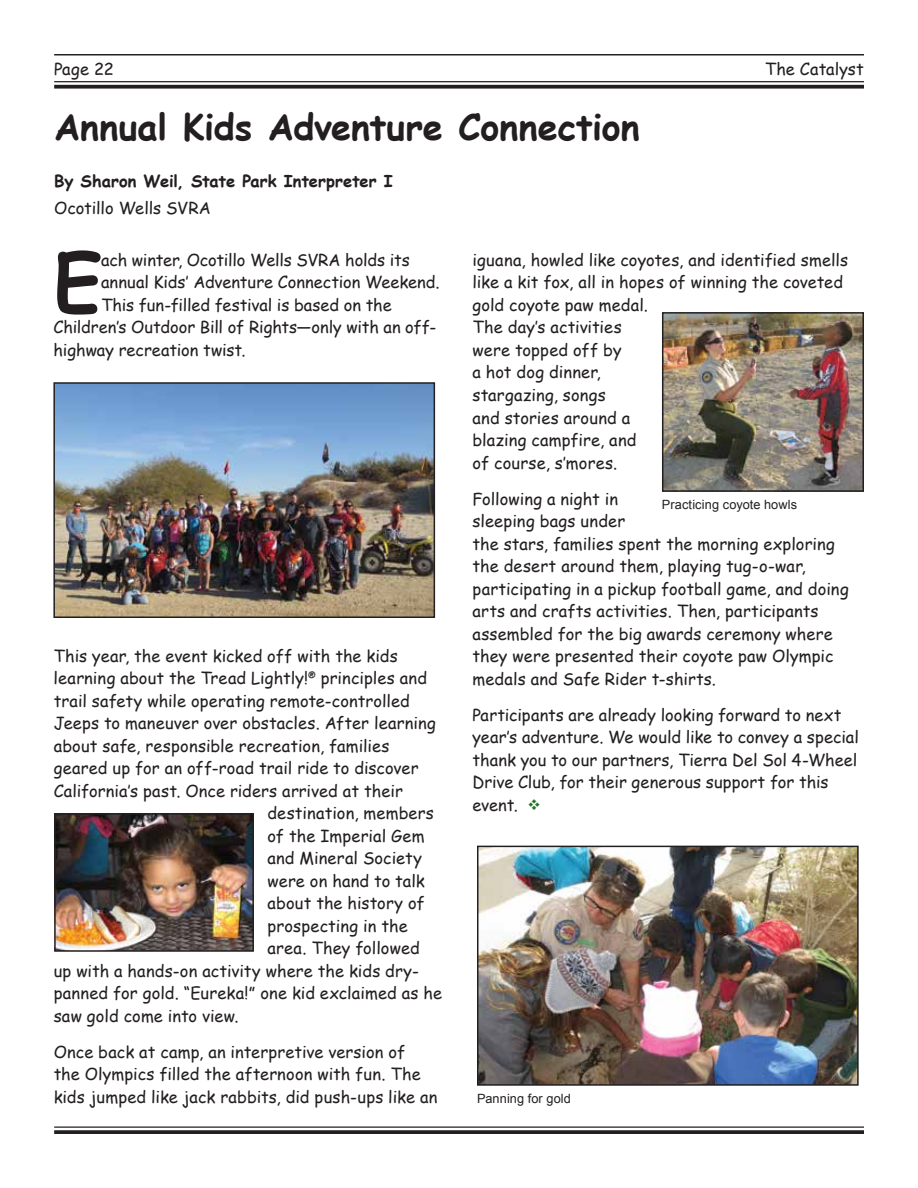
<style>
.page{position:relative;width:918px;height:1188px;background:#fff}
.page>*{position:absolute;margin:0;border:0;box-sizing:border-box;transform-origin:0 0}
.t1{font:700 77.1px "Comic Sans MS";color:#231f20}
.t2{font:700 36px "Comic Sans MS";letter-spacing:-.005em;color:#231f20}
.t3{font:16.5px/22.5px "Comic Sans MS";letter-spacing:.005em;color:#231f20}
.t4{font:700 16.5px "Comic Sans MS";letter-spacing:-.005em;color:#231f20}
.t5{font:12.75px "Arial";letter-spacing:.01em;color:#231f20}
.s1{color:#23772d}
</style>
<div class="page">
<hr style="left:54px;top:54px;width:810px;height:1px;background:#231f20">
<hr style="left:54px;top:1126px;width:810px;height:2px;background:#231f20">
<svg style="left:54px;top:1130px;width:810px;height:4px;background:#302c2d"></svg>
<hr style="left:54px;top:81px;width:810px;height:1px;background:#231f20">
<svg style="left:54px;top:85px;width:810px;height:4px;background:#3a3637"></svg>
<img style="left:56px;top:385px;width:376px;height:230px">
<div style="left:53px;top:382px;width:382px;height:236px;border:2px solid #231f20"></div>
<img style="left:57px;top:816px;width:194px;height:133px">
<div style="left:54px;top:813px;width:200px;height:139px;border:2px solid #231f20"></div>
<img style="left:480px;top:849px;width:376px;height:234px">
<div style="left:477px;top:846px;width:382px;height:240px;border:2px solid #231f20"></div>
<img style="left:665px;top:315px;width:196px;height:174px">
<div style="left:662px;top:312px;width:202px;height:180px;border:2px solid #231f20"></div>
<p class="t3" style="left:54px;top:57px;width:61px">Page 22</p>
<p class="t3" style="left:765px;top:57px;width:101px">The Catalyst</p>
<h2 class="t2" style="left:54px;top:100px;width:587px">Annual Kids Adventure Connection</h2>
<p class="t4" style="left:54px;top:169px;width:340px">By Sharon Weil, State Park Interpreter I</p>
<p class="t3" style="left:54px;top:197px;width:158px">Ocotillo Wells SVRA</p>
<h1 class="t1" style="left:54px;top:226px;width:50px">E</h1>
<p class="t3" style="left:101px;top:248px;width:310px">ach winter, Ocotillo Wells SVRA holds its</p>
<p class="t3" style="left:473px;top:248px;width:377px">iguana, howled like coyotes, and identified smells like a kit fox, all in hopes of winning the coveted gold coyote paw medal.<br>The day’s activities<br>were topped off by<br>a hot dog dinner,<br>stargazing, songs<br>and stories around a<br>blazing campfire, and<br>of course, s’mores.</p>
<p class="t3" style="left:473px;top:487px;width:378px">Following a night in<br>sleeping bags under<br>the stars, families spent the morning exploring the desert around them, playing tug-o-war, participating in a pickup football game, and doing arts and crafts activities. Then, participants assembled for the big awards ceremony where they were presented their coyote paw Olympic medals and Safe Rider t-shirts.</p>
<p class="t3" style="left:473px;top:703px;width:388px">Participants are already looking forward to next year’s adventure. We would like to convey a special thank you to our partners, Tierra Del Sol 4-Wheel Drive Club, for their generous support for this event. <span class="s1">❖</span></p>
<p class="t3" style="left:101px;top:271px;width:340px">annual Kids’ Adventure Connection Weekend.</p>
<p class="t3" style="left:101px;top:293px;width:292px">This fun-filled festival is based on the</p>
<p class="t3" style="left:54px;top:316px;width:384px">Children’s Outdoor Bill of Rights—only with an off-</p>
<p class="t3" style="left:54px;top:338px;width:193px">highway recreation twist.</p>
<p class="t5" style="left:662px;top:497px;width:137px">Practicing coyote howls</p>
<p class="t3" style="left:54px;top:644px;width:346px">This year, the event kicked off with the kids</p>
<p class="t3" style="left:54px;top:667px;width:375px">learning about the Tread Lightly!<sup>®</sup> principles and</p>
<p class="t3" style="left:54px;top:689px;width:358px">trail safety while operating remote-controlled</p>
<p class="t3" style="left:54px;top:712px;width:384px">Jeeps to maneuver over obstacles. After learning</p>
<p class="t3" style="left:54px;top:734px;width:337px">about safe, responsible recreation, families</p>
<p class="t3" style="left:54px;top:757px;width:367px">geared up for an off-road trail ride to discover</p>
<p class="t3" style="left:54px;top:779px;width:351px">California’s past. Once riders arrived at their</p>
<p class="t3" style="left:267px;top:802px;width:168px">destination, members</p>
<p class="t3" style="left:267px;top:824px;width:159px">of the Imperial Gem</p>
<p class="t3" style="left:267px;top:847px;width:156px">and Mineral Society</p>
<p class="t3" style="left:267px;top:869px;width:159px">were on hand to talk</p>
<p class="t3" style="left:267px;top:892px;width:159px">about the history of</p>
<p class="t3" style="left:267px;top:914px;width:142px">prospecting in the</p>
<p class="t3" style="left:267px;top:937px;width:154px">area. They followed</p>
<p class="t3" style="left:54px;top:959px;width:367px">up with a hands-on activity where the kids dry-</p>
<p class="t3" style="left:54px;top:982px;width:390px">panned for gold. “Eureka!” one kid exclaimed as he</p>
<p class="t3" style="left:54px;top:1004px;width:187px">saw gold come into view.</p>
<p class="t3" style="left:54px;top:1040px;width:385px">Once back at camp, an interpretive version of<br>the Olympics filled the afternoon with fun. The kids jumped like jack rabbits, did push-ups like an</p>
<p class="t5" style="left:477px;top:1090px;width:96px">Panning for gold</p>
</div>
